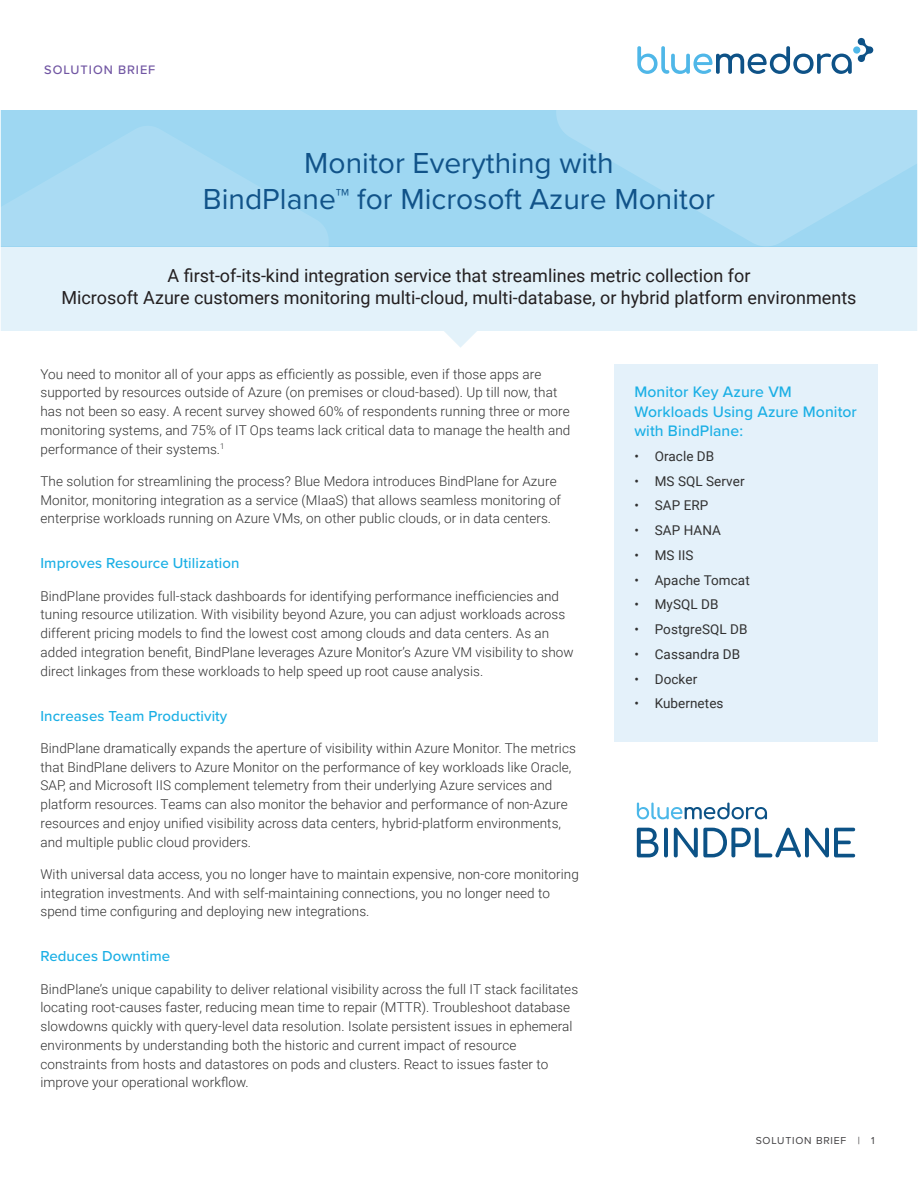
<style>
.page{position:relative;width:918px;height:1188px;background:#fff}
.page>*{position:absolute;margin:0;border:0;box-sizing:border-box;transform-origin:0 0}
.t1{font:30px/36px "Proxima Nova";color:#115389;text-align:center}
.t2{font:18px/21.6px "Roboto";color:#231f20;text-align:center}
.t3{font:500 15.75px/19.5px "Proxima Nova";letter-spacing:.005em;color:#1aafe5}
.t4{font:500 15px "Proxima Nova";letter-spacing:.005em;color:#1aafe5}
.t5{font:300 13.5px/18.8px "Roboto";letter-spacing:.005em;color:#313131}
.t6{font:13.5px "Roboto";letter-spacing:.005em;color:#313131}
.t7{font:500 12.75px "Proxima Nova";letter-spacing:.075em;color:#7156a3}
.t8{font:10.5px "Proxima Nova";letter-spacing:.075em;color:#414042}
</style>
<div class="page">
<div style="left:0;top:246px;width:918px;height:85px;background:#e3f2fa"></div>
<svg style="left:444px;top:331px;width:33px;height:17px"></svg>
<svg style="left:637px;top:46px;width:215px;height:28px"></svg>
<div style="left:853px;top:46px;width:7px;height:8px;background:#4fb7e8;border-radius:50%"></div>
<svg style="left:858px;top:38px;width:15px;height:24px"></svg>
<div style="left:0;top:110px;width:918px;height:136px;background:#9ed7f2"></div>
<svg style="left:3px;top:126px;width:325px;height:120px"></svg>
<svg style="left:556px;top:110px;width:359px;height:136px;fill:#aeddf4"></svg>
<div style="left:614px;top:364px;width:264px;height:378px;background:#e4f1fa"></div>
<svg style="left:637px;top:828px;width:21px;height:29px"></svg>
<svg style="left:664px;top:828px;width:4px;height:29px"></svg>
<svg style="left:674px;top:828px;width:181px;height:29px"></svg>
<svg style="left:637px;top:803px;width:130px;height:16px"></svg>
<p class="t7" style="left:44px;top:61px;width:113px">SOLUTION BRIEF</p>
<h1 class="t1" style="left:203px;top:143px;width:514px">Monitor Everything with<br>BindPlane™ for Microsoft Azure Monitor</h1>
<h2 class="t2" style="left:61px;top:264px;width:797px">A first-of-its-kind integration service that streamlines metric collection for<br>Microsoft Azure customers monitoring multi-cloud, multi-database, or hybrid platform environments</h2>
<p class="t5" style="left:40px;top:364px;width:531px">You need to monitor all of your apps as efficiently as possible, even if those apps are supported by resources outside of Azure (on premises or cloud-based). Up till now, that has not been so easy. A recent survey showed 60% of respondents running three or more monitoring systems, and 75% of IT Ops teams lack critical data to manage the health and performance of their systems.<sup>1</sup></p>
<p class="t5" style="left:40px;top:471px;width:522px">The solution for streamlining the process? Blue Medora introduces BindPlane for Azure<br>Monitor, monitoring integration as a service (MIaaS) that allows seamless monitoring of enterprise workloads running on Azure VMs, on other public clouds, or in data centers.</p>
<p class="t4" style="left:40px;top:552px;width:201px">Improves Resource Utilization</p>
<p class="t5" style="left:40px;top:586px;width:535px">BindPlane provides full-stack dashboards for identifying performance inefficiencies and tuning resource utilization. With visibility beyond Azure, you can adjust workloads across different pricing models to find the lowest cost among clouds and data centers. As an added integration benefit, BindPlane leverages Azure Monitor’s Azure VM visibility to show direct linkages from these workloads to help speed up root cause analysis.</p>
<p class="t4" style="left:40px;top:704px;width:188px">Increases Team Productivity</p>
<p class="t5" style="left:40px;top:738px;width:537px">BindPlane dramatically expands the aperture of visibility within Azure Monitor. The metrics that BindPlane delivers to Azure Monitor on the performance of key workloads like Oracle, SAP, and Microsoft IIS complement telemetry from their underlying Azure services and platform resources. Teams can also monitor the behavior and performance of non-Azure resources and enjoy unified visibility across data centers, hybrid-platform environments, and multiple public cloud providers.</p>
<p class="t5" style="left:40px;top:864px;width:540px">With universal data access, you no longer have to maintain expensive, non-core monitoring integration investments. And with self-maintaining connections, you no longer need to spend time configuring and deploying new integrations.</p>
<p class="t4" style="left:40px;top:945px;width:131px">Reduces Downtime</p>
<p class="t5" style="left:40px;top:979px;width:539px">BindPlane’s unique capability to deliver relational visibility across the full IT stack facilitates locating root-causes faster, reducing mean time to repair (MTTR). Troubleshoot database slowdowns quickly with query-level data resolution. Isolate persistent issues in ephemeral environments by understanding both the historic and current impact of resource constraints from hosts and datastores on pods and clusters. React to issues faster to improve your operational workflow.</p>
<p class="t3" style="left:634px;top:382px;width:224px">Monitor Key Azure VM<br>Workloads Using Azure Monitor with BindPlane:</p>
<p class="t6" style="left:634px;top:447px;width:81px">• Oracle DB</p>
<p class="t6" style="left:634px;top:471px;width:112px">• MS SQL Server</p>
<p class="t6" style="left:634px;top:496px;width:75px">• SAP ERP</p>
<p class="t6" style="left:634px;top:521px;width:88px">• SAP HANA</p>
<p class="t6" style="left:634px;top:546px;width:61px">• MS IIS</p>
<p class="t6" style="left:634px;top:570px;width:117px">• Apache Tomcat</p>
<p class="t6" style="left:634px;top:595px;width:86px">• MySQL DB</p>
<p class="t6" style="left:634px;top:620px;width:115px">• PostgreSQL DB</p>
<p class="t6" style="left:634px;top:645px;width:107px">• Cassandra DB</p>
<p class="t6" style="left:634px;top:669px;width:64px">• Docker</p>
<p class="t6" style="left:634px;top:694px;width:91px">• Kubernetes</p>
<p class="t8" style="left:756px;top:1133px;width:121px">SOLUTION BRIEF | 1</p>
</div>
